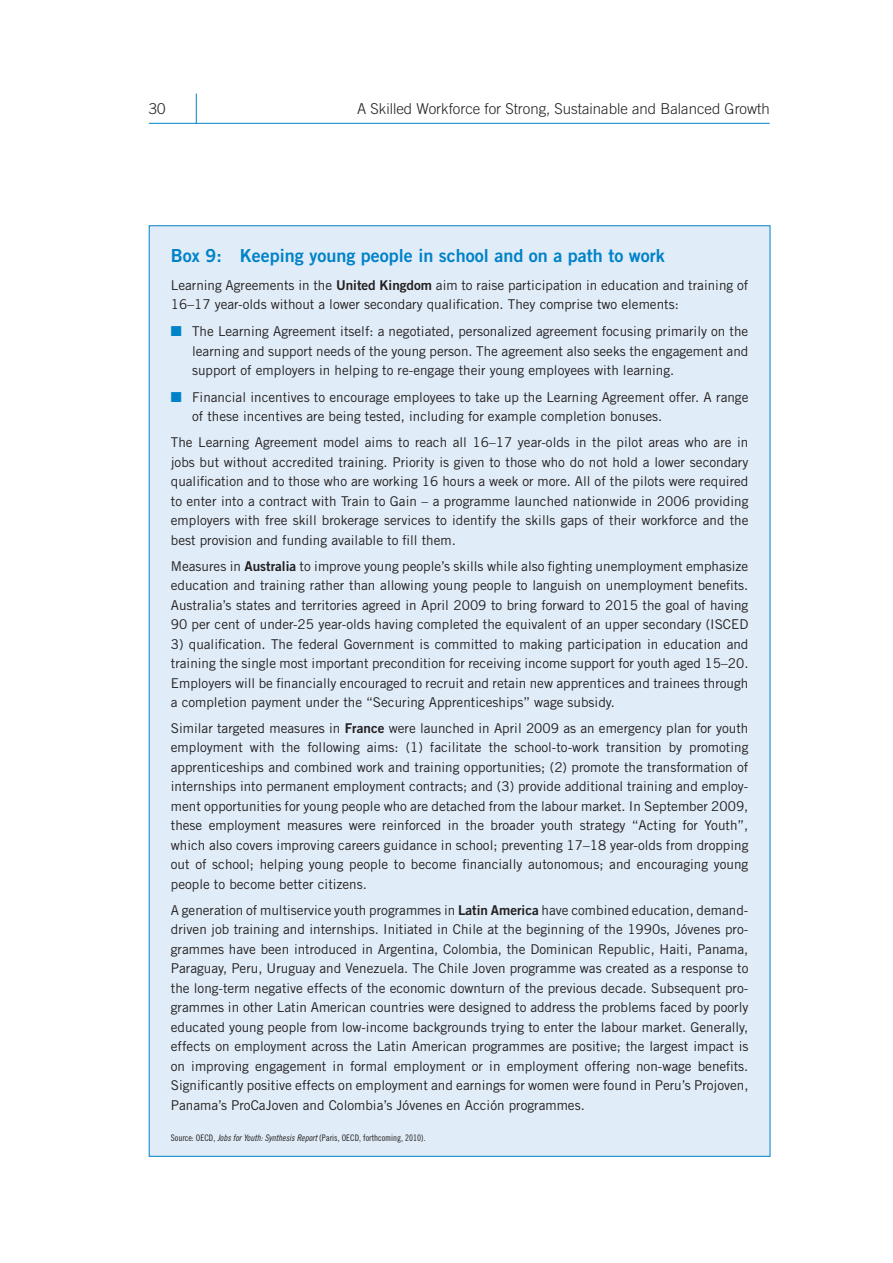
<style>
.page{position:relative;width:893px;height:1263px;background:#fff}
.page>*{position:absolute;margin:0;border:0;box-sizing:border-box;transform-origin:0 0}
.box_titre{font:18px "Trade Gothic Bold Two";color:#0082c8}
.t1{font:300 15px "Trade Gothic";color:#231f20}
.box_crt{font:13.5px/19.5px "Trade Gothic";color:#231f20;text-align:justify}
.Box_source_graph{font:9px "Trade Gothic Cond Eighteen";color:#231f20}
.s1{font-family:"Trade Gothic Bold Two"}
.s2{color:#0082c8}
.s3{font-family:"Trade Gothic Cond Eighteen Obl"}
</style>
<div class="page">
<hr style="left:149px;top:123px;width:621px;height:1px;background:#0082c8">
<svg style="left:196px;top:94px;width:1px;height:29px"></svg>
<div style="left:149px;top:226px;width:621px;height:930px;background:#e0ecf7"></div>
<p class="t1" style="left:149px;top:100px;width:18px">30</p>
<p class="t1" style="left:357px;top:100px;width:414px">A Skilled Workforce for Strong, Sustainable and Balanced Growth</p>
<p class="box_titre" style="left:171px;top:244px;width:495px">Box 9: Keeping young people in school and on a path to work</p>
<p class="box_crt" style="left:171px;top:275px;width:579px">Learning Agreements in the <span class="s1">United Kingdom</span> aim to raise participation in education and training of<br>16–17 year-olds without a lower secondary qualification. They comprise two elements:</p>
<p class="box_crt" style="left:192px;top:321px;width:558px;text-indent:-21px"><span class="s2">■</span> The Learning Agreement itself: a negotiated, personalized agreement focusing primarily on the learning and support needs of the young person. The agreement also seeks the engagement and support of employers in helping to re-engage their young employees with learning.</p>
<p class="box_crt" style="left:192px;top:387px;width:558px;text-indent:-21px"><span class="s2">■</span> Financial incentives to encourage employees to take up the Learning Agreement offer. A range of these incentives are being tested, including for example completion bonuses.</p>
<p class="box_crt" style="left:171px;top:432px;width:579px">The Learning Agreement model aims to reach all 16–17 year-olds in the pilot areas who are in jobs but without accredited training. Priority is given to those who do not hold a lower secondary qualification and to those who are working 16 hours a week or more. All of the pilots were required to enter into a contract with Train to Gain – a programme launched nationwide in 2006 providing employers with free skill brokerage services to identify the skills gaps of their workforce and the best provision and funding available to fill them.</p>
<p class="box_crt" style="left:171px;top:556px;width:579px">Measures in <span class="s1">Australia</span> to improve young people’s skills while also fighting unemployment emphasize education and training rather than allowing young people to languish on unemployment benefits.<br>Australia’s states and territories agreed in April 2009 to bring forward to 2015 the goal of having 90 per cent of under-25 year-olds having completed the equivalent of an upper secondary (ISCED</p>
<p class="box_crt" style="left:171px;top:634px;width:579px">3) qualification. The federal Government is committed to making participation in education and training the single most important precondition for receiving income support for youth aged 15–20.<br>Employers will be financially encouraged to recruit and retain new apprentices and trainees through a completion payment under the “Securing Apprenticeships” wage subsidy.</p>
<p class="box_crt" style="left:171px;top:718px;width:579px">Similar targeted measures in <span class="s1">France</span> were launched in April 2009 as an emergency plan for youth employment with the following aims: (1) facilitate the school-to-work transition by promoting apprenticeships and combined work and training opportunities; (2) promote the transformation of internships into permanent employment contracts; and (3) provide additional training and employ&shy;ment opportunities for young people who are detached from the labour market. In September 2009, these employment measures were reinforced in the broader youth strategy “Acting for Youth”, which also covers improving careers guidance in school; preventing 17–18 year-olds from dropping out of school; helping young people to become financially autonomous; and encouraging young people to become better citizens.</p>
<p class="box_crt" style="left:171px;top:900px;width:579px">A generation of multiservice youth programmes in <span class="s1">Latin America</span> have combined education, demand&shy;driven job training and internships. Initiated in Chile at the beginning of the 1990s, Jóvenes pro&shy;grammes have been introduced in Argentina, Colombia, the Dominican Republic, Haiti, Panama, Paraguay, Peru, Uruguay and Venezuela. The Chile Joven programme was created as a response to the long-term negative effects of the economic downturn of the previous decade. Subsequent pro&shy;grammes in other Latin American countries were designed to address the problems faced by poorly educated young people from low-income backgrounds trying to enter the labour market. Generally, effects on employment across the Latin American programmes are positive; the largest impact is on improving engagement in formal employment or in employment offering non-wage benefits.<br>Significantly positive effects on employment and earnings for women were found in Peru’s Projoven, Panama’s ProCaJoven and Colombia’s Jóvenes en Acción programmes.</p>
<p class="Box_source_graph" style="left:171px;top:1132px;width:256px">Source: OECD, <span class="s3">Jobs for Youth: Synthesis Report</span> (Paris, OECD, forthcoming, 2010).</p>
</div>
